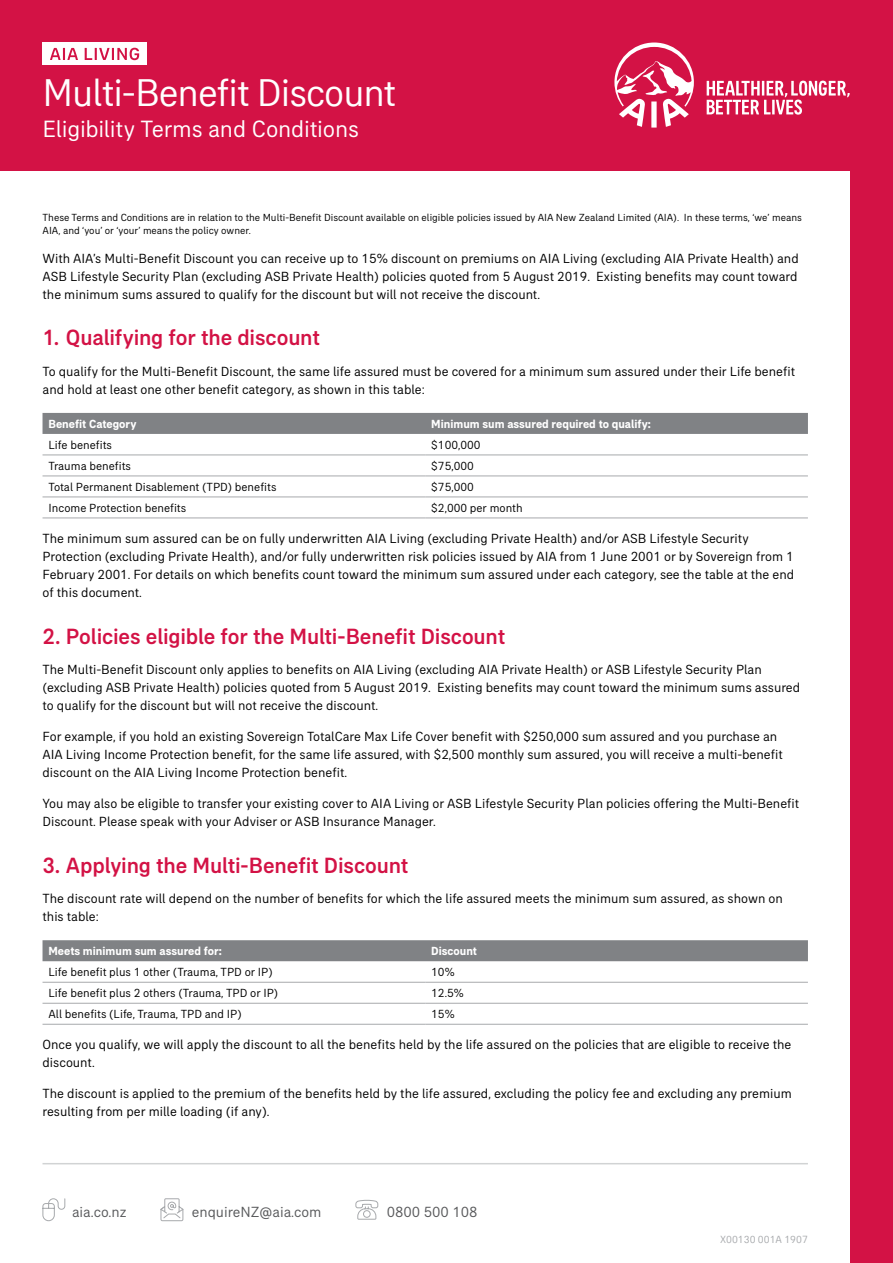
<style>
.page{position:relative;width:893px;height:1263px;background:#fff}
.page>*{position:absolute;margin:0;border:0;box-sizing:border-box;transform-origin:0 0}
.t1{font:39px "AIA Everest";letter-spacing:-.025em;color:#fff}
.t2{font:24px "AIA Everest";letter-spacing:-.01em;color:#fff}
.t3{font:500 22.5px "AIA Everest";letter-spacing:-.01em;color:#d31245}
.t4{font:15px "AIA Everest";color:#58595b}
.t5{font:13.5px/18px "AIA Everest";color:#000}
.t6{font:12px "AIA Everest";color:#000}
.t7{font:700 12px "AIA Everest";color:#fff}
.t8{font:10.5px/13.5px "AIA Everest";color:#000}
.t9{font:10.5px "AIA Everest";color:#a7a9ac}
</style>
<div class="page">
<div style="left:0;top:0;width:893px;height:170px;background:#d31245"></div>
<div style="left:850px;top:0;width:43px;height:1263px;background:#d31245"></div>
<hr style="left:43px;top:1163px;width:765px;height:1px;background:#d1d3d4">
<svg style="left:614px;top:43px;width:236px;height:85px"></svg>
<div style="left:43px;top:43px;width:104px;height:22px;background:#fff"></div>
<svg style="left:50px;top:48px;width:89px;height:12px"></svg>
<div style="left:43px;top:413px;width:765px;height:21px;background:#808285"></div>
<hr style="left:43px;top:455px;width:382px;height:1px;background:#a7a9ac">
<hr style="left:425px;top:455px;width:383px;height:1px;background:#a7a9ac">
<hr style="left:43px;top:476px;width:382px;height:1px;background:#a7a9ac">
<hr style="left:425px;top:476px;width:383px;height:1px;background:#a7a9ac">
<hr style="left:43px;top:497px;width:382px;height:1px;background:#a7a9ac">
<hr style="left:425px;top:497px;width:383px;height:1px;background:#a7a9ac">
<hr style="left:43px;top:518px;width:382px;height:1px;background:#a7a9ac">
<hr style="left:425px;top:518px;width:383px;height:1px;background:#a7a9ac">
<div style="left:43px;top:940px;width:765px;height:21px;background:#808285"></div>
<hr style="left:43px;top:982px;width:382px;height:1px;background:#a7a9ac">
<hr style="left:425px;top:982px;width:383px;height:1px;background:#a7a9ac">
<hr style="left:43px;top:1003px;width:382px;height:1px;background:#a7a9ac">
<hr style="left:425px;top:1003px;width:383px;height:1px;background:#a7a9ac">
<hr style="left:43px;top:1024px;width:382px;height:1px;background:#a7a9ac">
<hr style="left:425px;top:1024px;width:383px;height:1px;background:#a7a9ac">
<svg style="left:42px;top:1198px;width:24px;height:23px"></svg>
<svg style="left:160px;top:1198px;width:24px;height:23px"></svg>
<svg style="left:355px;top:1199px;width:24px;height:21px"></svg>
<h1 class="t1" style="left:43px;top:70px;width:355px">Multi-Benefit Discount</h1>
<h2 class="t2" style="left:43px;top:115px;width:318px">Eligibility Terms and Conditions</h2>
<p class="t8" style="left:43px;top:210px;width:761px">These Terms and Conditions are in relation to the Multi-Benefit Discount available on eligible policies issued by AIA New Zealand Limited (AIA). In these terms, ‘we’ means<br>AIA, and ‘you’ or ‘your’ means the policy owner.</p>
<p class="t5" style="left:43px;top:249px;width:758px;text-align:justify">With AIA’s Multi-Benefit Discount you can receive up to 15% discount on premiums on AIA Living (excluding AIA Private Health) and ASB Lifestyle Security Plan (excluding ASB Private Health) policies quoted from 5 August 2019. Existing benefits may count toward the minimum sums assured to qualify for the discount but will not receive the discount.</p>
<h3 class="t3" style="left:43px;top:325px;width:279px">1. Qualifying for the discount</h3>
<p class="t5" style="left:43px;top:362px;width:754px">To qualify for the Multi-Benefit Discount, the same life assured must be covered for a minimum sum assured under their Life benefit and hold at least one other benefit category, as shown in this table:</p>
<p class="t7" style="left:49px;top:417px;width:90px">Benefit Category</p>
<p class="t7" style="left:431px;top:417px;width:221px">Minimum sum assured required to qualify:</p>
<p class="t6" style="left:49px;top:438px;width:65px">Life benefits</p>
<p class="t6" style="left:431px;top:438px;width:51px">$100,000</p>
<p class="t6" style="left:49px;top:459px;width:84px">Trauma benefits</p>
<p class="t6" style="left:431px;top:459px;width:44px">$75,000</p>
<p class="t6" style="left:49px;top:480px;width:229px">Total Permanent Disablement (TPD) benefits</p>
<p class="t6" style="left:431px;top:480px;width:44px">$75,000</p>
<p class="t6" style="left:49px;top:501px;width:139px">Income Protection benefits</p>
<p class="t6" style="left:431px;top:501px;width:93px">$2,000 per month</p>
<p class="t5" style="left:43px;top:529px;width:753px">The minimum sum assured can be on fully underwritten AIA Living (excluding Private Health) and/or ASB Lifestyle Security Protection (excluding Private Health), and/or fully underwritten risk policies issued by AIA from 1 June 2001 or by Sovereign from 1<br>February 2001. For details on which benefits count toward the minimum sum assured under each category, see the table at the end of this document.</p>
<h3 class="t3" style="left:43px;top:623px;width:464px">2. Policies eligible for the Multi-Benefit Discount</h3>
<p class="t5" style="left:43px;top:661px;width:759px">The Multi-Benefit Discount only applies to benefits on AIA Living (excluding AIA Private Health) or ASB Lifestyle Security Plan (excluding ASB Private Health) policies quoted from 5 August 2019. Existing benefits may count toward the minimum sums assured to qualify for the discount but will not receive the discount.</p>
<p class="t5" style="left:43px;top:727px;width:742px">For example, if you hold an existing Sovereign TotalCare Max Life Cover benefit with $250,000 sum assured and you purchase an<br>AIA Living Income Protection benefit, for the same life assured, with $2,500 monthly sum assured, you will receive a multi-benefit discount on the AIA Living Income Protection benefit.</p>
<p class="t5" style="left:43px;top:794px;width:758px">You may also be eligible to transfer your existing cover to AIA Living or ASB Lifestyle Security Plan policies offering the Multi-Benefit<br>Discount. Please speak with your Adviser or ASB Insurance Manager.</p>
<h3 class="t3" style="left:43px;top:852px;width:367px">3. Applying the Multi-Benefit Discount</h3>
<p class="t5" style="left:43px;top:890px;width:742px">The discount rate will depend on the number of benefits for which the life assured meets the minimum sum assured, as shown on this table:</p>
<p class="t7" style="left:49px;top:944px;width:175px">Meets minimum sum assured for:</p>
<p class="t7" style="left:431px;top:944px;width:47px">Discount</p>
<p class="t6" style="left:49px;top:965px;width:226px">Life benefit plus 1 other (Trauma, TPD or IP)</p>
<p class="t6" style="left:431px;top:965px;width:25px">10%</p>
<p class="t6" style="left:49px;top:986px;width:231px">Life benefit plus 2 others (Trauma, TPD or IP)</p>
<p class="t6" style="left:431px;top:986px;width:34px">12.5%</p>
<p class="t6" style="left:49px;top:1007px;width:195px">All benefits (Life, Trauma, TPD and IP)</p>
<p class="t6" style="left:431px;top:1007px;width:25px">15%</p>
<p class="t5" style="left:43px;top:1035px;width:750px">Once you qualify, we will apply the discount to all the benefits held by the life assured on the policies that are eligible to receive the discount.</p>
<p class="t5" style="left:43px;top:1084px;width:751px">The discount is applied to the premium of the benefits held by the life assured, excluding the policy fee and excluding any premium resulting from per mille loading (if any).</p>
<p class="t4" style="left:72px;top:1203px;width:56px">aia.co.nz</p>
<p class="t4" style="left:192px;top:1203px;width:131px">enquireNZ@aia.com</p>
<p class="t4" style="left:387px;top:1203px;width:92px">0800 500 108</p>
<p class="t9" style="left:720px;top:1233px;width:89px">X00130 001A 1907</p>
</div>
